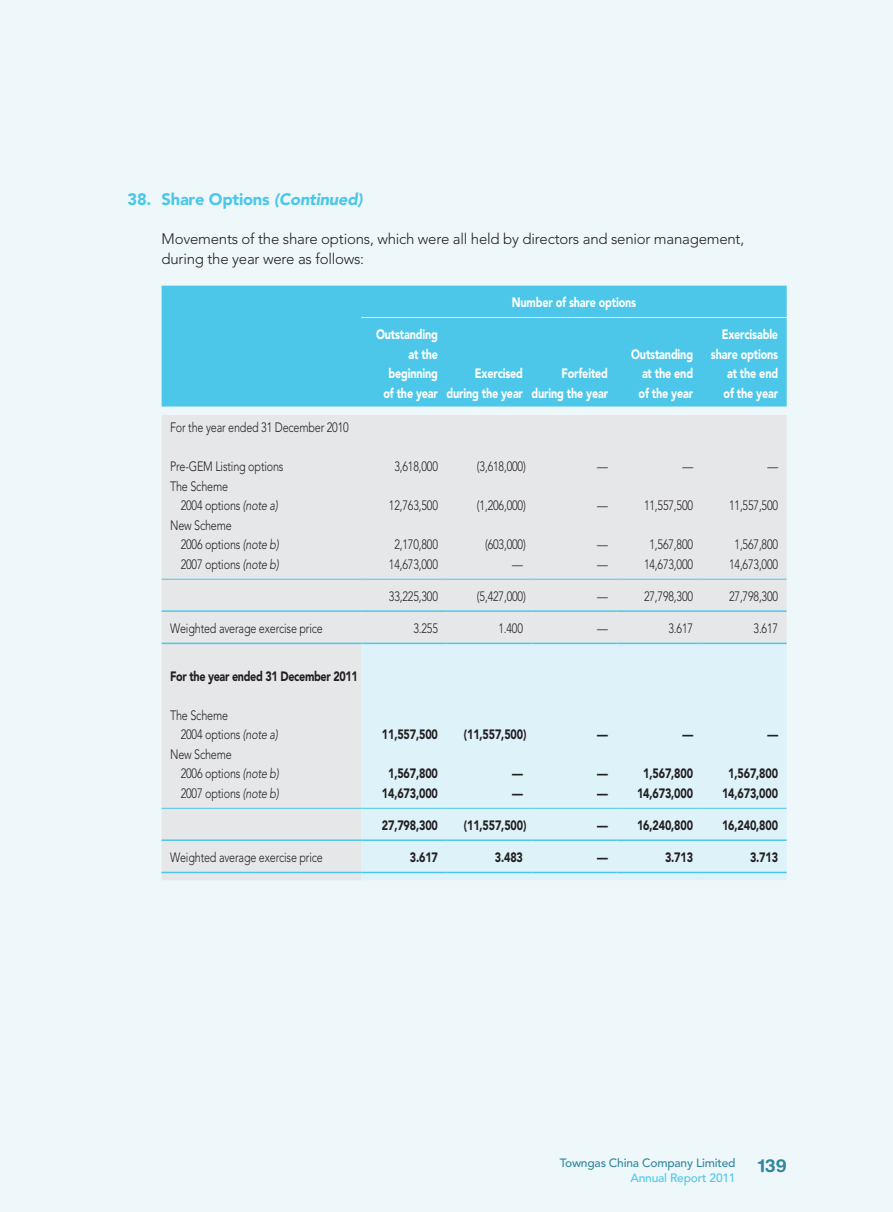
<style>
.page{position:relative;width:893px;height:1212px;background:#eef8fb}
.page>*{position:absolute;margin:0;border:0;box-sizing:border-box;transform-origin:0 0}
.t1{font:700 18px "Helvetica Rounded LT Std";color:#31879e}
.t2{font:900 16.5px "Avenir LT Std";letter-spacing:-.015em;color:#4dc7e9}
.t3{font:300 15px/19.5px "Avenir LT Std";letter-spacing:-.015em;color:#231f20}
.t4{font:300 13.5px/19.5px "Avenir LT Std";letter-spacing:-.015em;color:#231f20;scale:.8 1}
.t5{font:900 13.5px "Avenir LT Std";letter-spacing:-.015em;color:#231f20;scale:.8 1}
.t6{font:900 13.5px/19.5px "Avenir LT Std";letter-spacing:-.015em;color:#fff;text-align:right;scale:.8 1}
.t7{font:500 12px "Avenir LT Std";letter-spacing:-.015em;color:#31879e}
.t8{font:500 12px "Avenir LT Std";letter-spacing:-.015em;color:#4dc7e9}
.s1{font-style:italic}
</style>
<div class="page">
<div style="left:162px;top:286px;width:625px;height:120px;background:#4dc7e9"></div>
<div style="left:162px;top:415px;width:625px;height:465px;background:#e6e7e9"></div>
<div style="left:361px;top:644px;width:426px;height:236px;background:#ddf2f9"></div>
<hr style="left:361px;top:317px;width:426px;height:1px;background:#fff">
<hr style="left:162px;top:579px;width:199px;height:1px;background:#4dc7e9">
<hr style="left:361px;top:579px;width:85px;height:1px;background:#4dc7e9">
<hr style="left:446px;top:579px;width:85px;height:1px;background:#4dc7e9">
<hr style="left:531px;top:579px;width:86px;height:1px;background:#4dc7e9">
<hr style="left:617px;top:579px;width:85px;height:1px;background:#4dc7e9">
<hr style="left:702px;top:579px;width:85px;height:1px;background:#4dc7e9">
<hr style="left:162px;top:610px;width:199px;height:2px;background:#4dc7e9">
<hr style="left:361px;top:610px;width:85px;height:2px;background:#4dc7e9">
<hr style="left:446px;top:610px;width:85px;height:2px;background:#4dc7e9">
<hr style="left:531px;top:610px;width:86px;height:2px;background:#4dc7e9">
<hr style="left:617px;top:610px;width:85px;height:2px;background:#4dc7e9">
<hr style="left:702px;top:610px;width:85px;height:2px;background:#4dc7e9">
<hr style="left:162px;top:643px;width:199px;height:1px;background:#4dc7e9">
<hr style="left:361px;top:643px;width:85px;height:1px;background:#4dc7e9">
<hr style="left:446px;top:643px;width:85px;height:1px;background:#4dc7e9">
<hr style="left:531px;top:643px;width:86px;height:1px;background:#4dc7e9">
<hr style="left:617px;top:643px;width:85px;height:1px;background:#4dc7e9">
<hr style="left:702px;top:643px;width:85px;height:1px;background:#4dc7e9">
<hr style="left:162px;top:808px;width:199px;height:1px;background:#4dc7e9">
<hr style="left:361px;top:808px;width:85px;height:1px;background:#4dc7e9">
<hr style="left:446px;top:808px;width:85px;height:1px;background:#4dc7e9">
<hr style="left:531px;top:808px;width:86px;height:1px;background:#4dc7e9">
<hr style="left:617px;top:808px;width:85px;height:1px;background:#4dc7e9">
<hr style="left:702px;top:808px;width:85px;height:1px;background:#4dc7e9">
<hr style="left:162px;top:839px;width:199px;height:2px;background:#4dc7e9">
<hr style="left:361px;top:839px;width:85px;height:2px;background:#4dc7e9">
<hr style="left:446px;top:839px;width:85px;height:2px;background:#4dc7e9">
<hr style="left:531px;top:839px;width:86px;height:2px;background:#4dc7e9">
<hr style="left:617px;top:839px;width:85px;height:2px;background:#4dc7e9">
<hr style="left:702px;top:839px;width:85px;height:2px;background:#4dc7e9">
<hr style="left:162px;top:872px;width:199px;height:1px;background:#4dc7e9">
<hr style="left:361px;top:872px;width:85px;height:1px;background:#4dc7e9">
<hr style="left:446px;top:872px;width:85px;height:1px;background:#4dc7e9">
<hr style="left:531px;top:872px;width:86px;height:1px;background:#4dc7e9">
<hr style="left:617px;top:872px;width:85px;height:1px;background:#4dc7e9">
<hr style="left:702px;top:872px;width:85px;height:1px;background:#4dc7e9">
<p class="t2" style="left:128px;top:189px;width:237px">38. Share Options <span class="s1">(Continued)</span></p>
<p class="t3" style="left:162px;top:229px;width:584px">Movements of the share options, which were all held by directors and senior management, during the year were as follows:</p>
<p class="t6" style="left:512px;top:293px;width:157px">Number of share options</p>
<p class="t6" style="left:376px;top:325px;width:79px">Outstanding at the beginning of the year</p>
<p class="t6" style="left:711px;top:325px;width:86px">Exercisable share options at the end<br>of the year</p>
<p class="t6" style="left:639px;top:344px;width:70px;text-align:justify;text-indent:-7px">Outstanding at the end of the year</p>
<p class="t6" style="left:446px;top:364px;width:97px">Exercised during the year</p>
<p class="t6" style="left:532px;top:364px;width:97px">Forfeited during the year</p>
<p class="t4" style="left:170px;top:418px;width:225px">For the year ended 31 December 2010</p>
<p class="t4" style="left:170px;top:457px;width:143px">Pre-GEM Listing options</p>
<p class="t4" style="left:394px;top:457px;width:56px">3,618,000</p>
<p class="t4" style="left:477px;top:457px;width:63px">(3,618,000)</p>
<p class="t4" style="left:597px;top:457px;width:15px">—</p>
<p class="t4" style="left:682px;top:457px;width:15px">—</p>
<p class="t4" style="left:767px;top:457px;width:15px">—</p>
<p class="t4" style="left:181px;top:476px;width:123px;text-indent:-11px">The Scheme<br>2004 options <span class="s1">(note a)</span></p>
<p class="t4" style="left:389px;top:496px;width:63px">12,763,500</p>
<p class="t4" style="left:477px;top:496px;width:63px">(1,206,000)</p>
<p class="t4" style="left:597px;top:496px;width:15px">—</p>
<p class="t4" style="left:644px;top:496px;width:63px">11,557,500</p>
<p class="t4" style="left:729px;top:496px;width:63px">11,557,500</p>
<p class="t4" style="left:181px;top:515px;width:124px;text-indent:-11px">New Scheme<br>2006 options <span class="s1">(note b)</span></p>
<p class="t4" style="left:394px;top:535px;width:56px">2,170,800</p>
<p class="t4" style="left:485px;top:535px;width:53px">(603,000)</p>
<p class="t4" style="left:597px;top:535px;width:15px">—</p>
<p class="t4" style="left:649px;top:535px;width:56px">1,567,800</p>
<p class="t4" style="left:734px;top:535px;width:56px">1,567,800</p>
<p class="t4" style="left:181px;top:554px;width:124px">2007 options <span class="s1">(note b)</span></p>
<p class="t4" style="left:389px;top:554px;width:63px">14,673,000</p>
<p class="t4" style="left:512px;top:554px;width:15px">—</p>
<p class="t4" style="left:597px;top:554px;width:15px">—</p>
<p class="t4" style="left:644px;top:554px;width:63px">14,673,000</p>
<p class="t4" style="left:729px;top:554px;width:63px">14,673,000</p>
<p class="t4" style="left:389px;top:587px;width:63px">33,225,300</p>
<p class="t4" style="left:477px;top:587px;width:63px">(5,427,000)</p>
<p class="t4" style="left:597px;top:587px;width:15px">—</p>
<p class="t4" style="left:644px;top:587px;width:63px">27,798,300</p>
<p class="t4" style="left:729px;top:587px;width:63px">27,798,300</p>
<p class="t4" style="left:170px;top:619px;width:192px">Weighted average exercise price</p>
<p class="t4" style="left:413px;top:619px;width:32px">3.255</p>
<p class="t4" style="left:498px;top:619px;width:32px">1.400</p>
<p class="t4" style="left:597px;top:619px;width:15px">—</p>
<p class="t4" style="left:668px;top:619px;width:32px">3.617</p>
<p class="t4" style="left:753px;top:619px;width:32px">3.617</p>
<p class="t5" style="left:170px;top:668px;width:236px">For the year ended 31 December 2011</p>
<p class="t4" style="left:181px;top:705px;width:123px;text-indent:-11px">The Scheme<br>2004 options <span class="s1">(note a)</span></p>
<p class="t5" style="left:382px;top:726px;width:72px">11,557,500</p>
<p class="t5" style="left:464px;top:726px;width:80px">(11,557,500)</p>
<p class="t5" style="left:597px;top:726px;width:15px">—</p>
<p class="t5" style="left:682px;top:726px;width:15px">—</p>
<p class="t5" style="left:767px;top:726px;width:15px">—</p>
<p class="t4" style="left:181px;top:744px;width:124px;text-indent:-11px">New Scheme<br>2006 options <span class="s1">(note b)</span></p>
<p class="t5" style="left:388px;top:765px;width:64px">1,567,800</p>
<p class="t5" style="left:512px;top:765px;width:15px">—</p>
<p class="t5" style="left:597px;top:765px;width:15px">—</p>
<p class="t5" style="left:643px;top:765px;width:64px">1,567,800</p>
<p class="t5" style="left:728px;top:765px;width:64px">1,567,800</p>
<p class="t4" style="left:181px;top:783px;width:124px">2007 options <span class="s1">(note b)</span></p>
<p class="t5" style="left:382px;top:785px;width:72px">14,673,000</p>
<p class="t5" style="left:512px;top:785px;width:15px">—</p>
<p class="t5" style="left:597px;top:785px;width:121px">— 14,673,000</p>
<p class="t5" style="left:722px;top:785px;width:72px">14,673,000</p>
<p class="t5" style="left:382px;top:817px;width:72px">27,798,300</p>
<p class="t5" style="left:464px;top:817px;width:80px">(11,557,500)</p>
<p class="t5" style="left:597px;top:817px;width:121px">— 16,240,800</p>
<p class="t5" style="left:722px;top:817px;width:72px">16,240,800</p>
<p class="t4" style="left:170px;top:848px;width:192px">Weighted average exercise price</p>
<p class="t5" style="left:410px;top:849px;width:37px">3.617</p>
<p class="t5" style="left:495px;top:849px;width:37px">3.483</p>
<p class="t5" style="left:597px;top:849px;width:15px">—</p>
<p class="t5" style="left:665px;top:849px;width:37px">3.713</p>
<p class="t5" style="left:750px;top:849px;width:37px">3.713</p>
<p class="t7" style="left:560px;top:1155px;width:177px">Towngas China Company Limited</p>
<h1 class="t1" style="left:758px;top:1154px;width:30px">139</h1>
<p class="t8" style="left:630px;top:1170px;width:107px">Annual Report 2011</p>
</div>
